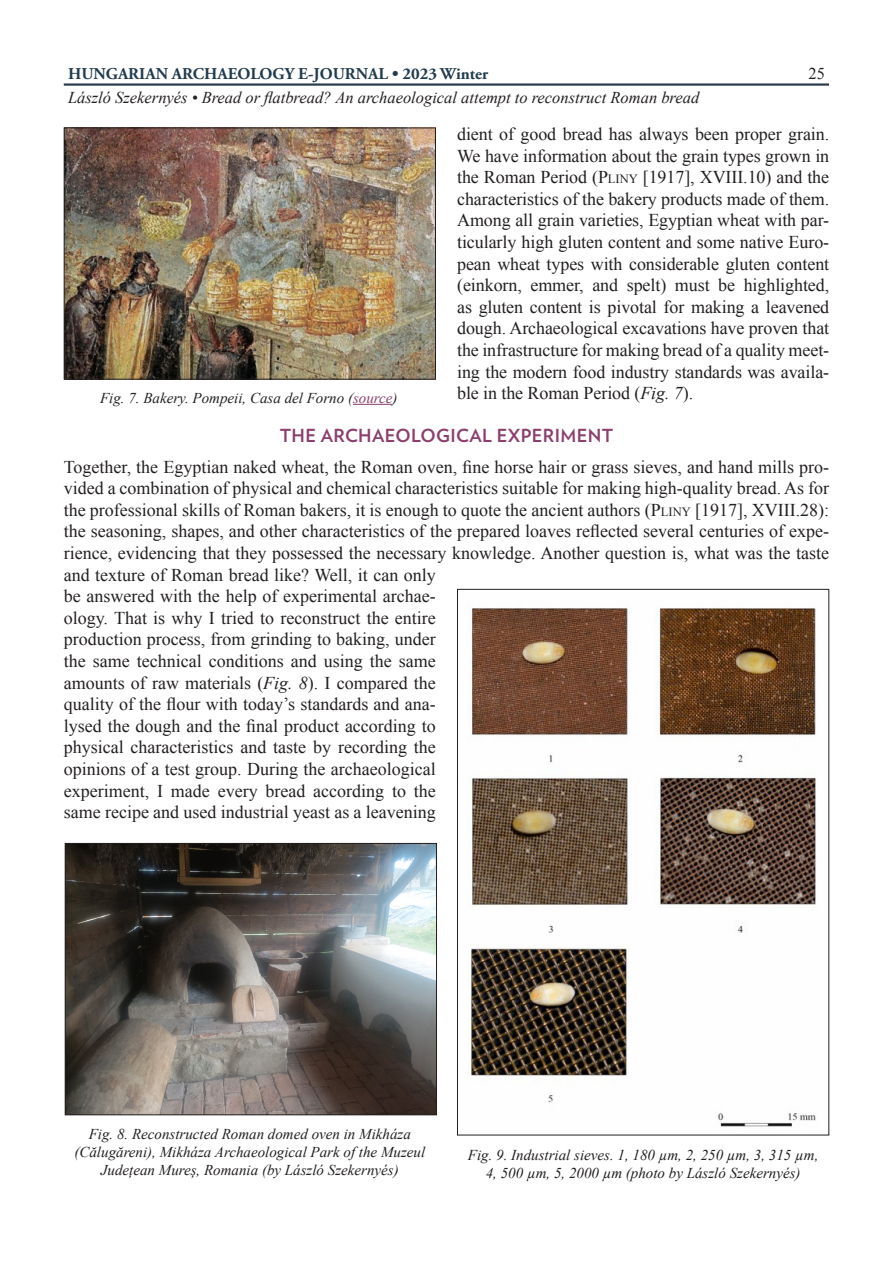
<style>
.page{position:relative;width:893px;height:1263px;background:#fff}
.page>*{position:absolute;margin:0;border:0;box-sizing:border-box;transform-origin:0 0}
.cikk_behuznelkul{font:18px/21.6px "Times New Roman";color:#231f20}
.cikk_szoveg_print{font:18px/21.6px "Times New Roman";letter-spacing:-.005em;color:#231f20;text-align:justify}
.alcim{font:700 18px "Verlag";letter-spacing:.02em;color:#8c3f6d}
.t1{font:italic 16.5px "Times New Roman";color:#231f20}
.t2{font:700 16.5px "Adobe Garamond Pro";color:#213b4f}
.t3{font:16.5px "Times New Roman";color:#231f20}
.kepala{font:italic 15px/18px "Times New Roman";color:#231f20;text-align:center}
.s1{font-style:inherit}
.s2{font-size:12.6px}
.s3{font-style:italic}
.s4{color:#8c3f6d}
</style>
<div class="page">
<hr style="left:64px;top:83px;width:765px;height:3px;background:#2d3d4d">
<img style="left:66px;top:130px;width:368px;height:247px">
<div style="left:64px;top:128px;width:372px;height:251px;border:1px solid #231f20"></div>
<img style="left:67px;top:845px;width:368px;height:268px">
<div style="left:65px;top:843px;width:372px;height:272px;border:1px solid #231f20"></div>
<img style="left:469px;top:608px;width:348px;height:519px">
<hr style="left:353px;top:404px;width:39px;height:1px;background:#8c3f6d">
<p class="t2" style="left:68px;top:65px;width:422px">HUNGARIAN ARCHAEOLOGY E-JOURNAL • 2023 Winter</p>
<p class="t3" style="left:808px;top:62px;width:18px">25</p>
<p class="t1" style="left:68px;top:87px;width:633px">László Szekernyés • Bread or flatbread? An archaeological attempt to reconstruct Roman bread</p>
<p class="cikk_szoveg_print" style="left:457px;top:123px;width:374px">dient of good bread has always been proper grain.<br>We have information about the grain types grown in the Roman Period (<span class="s1">P</span><span class="s2">liny</span> [1917], XVIII.10) and the characteristics of the bakery products made of them.<br>Among all grain varieties, Egyptian wheat with par&shy;ticularly high gluten content and some native Euro&shy;pean wheat types with considerable gluten content (einkorn, emmer, and spelt) must be highlighted, as gluten content is pivotal for making a leavened dough. Archaeological excavations have proven that the infrastructure for making bread of a quality meet&shy;ing the modern food industry standards was availa&shy;ble in the Roman Period (<span class="s3">Fig. 7</span>).</p>
<p class="alcim" style="left:280px;top:422px;width:335px">THE ARCHAEOLOGICAL EXPERIMENT</p>
<p class="cikk_behuznelkul" style="left:64px;top:455px;width:767px">Together, the Egyptian naked wheat, the Roman oven, fine horse hair or grass sieves, and hand mills pro&shy;vided a combination of physical and chemical characteristics suitable for making high-quality bread. As for the professional skills of Roman bakers, it is enough to quote the ancient authors (<span class="s1">P</span><span class="s2">liny</span> [1917], XVIII.28): the seasoning, shapes, and other characteristics of the prepared loaves reflected several centuries of expe&shy;rience, evidencing that they possessed the necessary knowledge. Another question is, what was the taste and texture of Roman bread like? Well, it can only<br>be answered with the help of experimental archae-<br>ology. That is why I tried to reconstruct the entire<br>production process, from grinding to baking, under<br>the same technical conditions and using the same<br>amounts of raw materials (<span class="s3">Fig. 8</span>). I compared the<br>quality of the flour with today’s standards and ana-<br>lysed the dough and the final product according to<br>physical characteristics and taste by recording the<br>opinions of a test group. During the archaeological<br>experiment, I made every bread according to the<br>same recipe and used industrial yeast as a leavening</p>
<p class="kepala" style="left:100px;top:388px;width:299px">Fig. 7. Bakery. Pompeii, Casa del Forno (<span class="s4">source</span>)</p>
<p class="kepala" style="left:74px;top:1125px;width:352px">Fig. 8. Reconstructed Roman domed oven in Mikháza (Călugăreni), Mikháza Archaeological Park of the Muzeul<br>Județean Mureș, Romania (by László Szekernyés)</p>
<p class="kepala" style="left:468px;top:1145px;width:352px">Fig. 9. Industrial sieves. 1, 180 µm, 2, 250 µm, 3, 315 µm,<br>4, 500 µm, 5, 2000 µm (photo by László Szekernyés)</p>
</div>
